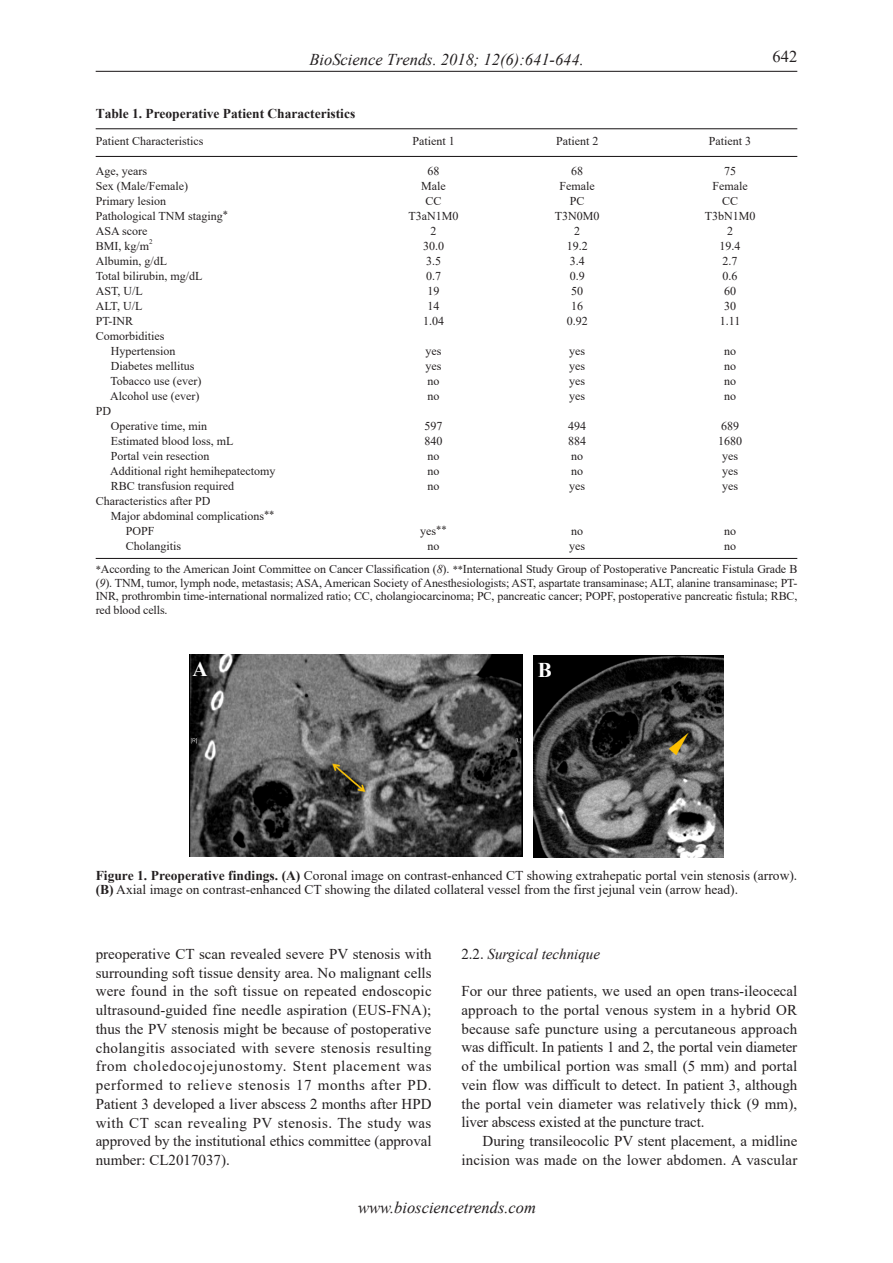
<style>
.page{position:relative;width:893px;height:1263px;background:#fff}
.page>*{position:absolute;margin:0;border:0;box-sizing:border-box;transform-origin:0 0}
.t1{font:700 21px "Times New Roman";color:#fff}
.t2{font:italic 16.5px "Times New Roman";color:#231f20}
.t3{font:16.5px "Times New Roman";color:#231f20}
.t4{font:15px/18.8px "Times New Roman";letter-spacing:-.005em;color:#231f20;text-align:justify}
.t5{font:italic 15px "Times New Roman";color:#231f20}
.t6{font:13.5px/13.5px "Times New Roman";color:#231f20}
.t7{font:700 13.5px "Times New Roman";color:#231f20}
.t8{font:12px/13.5px "Times New Roman";color:#231f20;text-align:justify}
.t9{font:7.05px "Times New Roman";color:#231f20}
.s1{font-size:10.5px}
.s2{font-style:italic}
.s3{font-weight:700}
.s4{font-style:normal}
</style>
<div class="page">
<hr style="left:96px;top:71px;width:701px;height:1px;background:#231f20">
<hr style="left:96px;top:156px;width:701px;height:1px;background:#231f20">
<hr style="left:96px;top:128px;width:701px;height:1px;background:#231f20">
<hr style="left:96px;top:558px;width:701px;height:1px;background:#231f20">
<img style="left:189px;top:655px;width:333px;height:202px">
<img style="left:534px;top:656px;width:190px;height:202px">
<h2 class="t2" style="left:309px;top:48px;width:276px">BioScience Trends. 2018; 12(6):641-644.</h2>
<p class="t3" style="left:772px;top:45px;width:26px">642</p>
<p class="t7" style="left:96px;top:103px;width:261px">Table 1. Preoperative Patient Characteristics</p>
<p class="t8" style="left:96px;top:133px;width:109px">Patient Characteristics</p>
<p class="t8" style="left:96px;top:163px;width:53px">Age, years</p>
<p class="t8" style="left:96px;top:178px;width:94px">Sex (Male/Female)</p>
<p class="t8" style="left:96px;top:193px;width:72px">Primary lesion</p>
<p class="t8" style="left:96px;top:208px;width:134px">Pathological TNM staging<sup>*</sup></p>
<p class="t8" style="left:96px;top:223px;width:53px">ASA score</p>
<p class="t8" style="left:96px;top:238px;width:55px">BMI, kg/m</p>
<p class="t9" style="left:149px;top:237px;width:5px">2</p>
<p class="t8" style="left:96px;top:253px;width:73px">Albumin, g/dL</p>
<p class="t8" style="left:96px;top:268px;width:108px">Total bilirubin, mg/dL</p>
<p class="t8" style="left:96px;top:283px;width:49px">AST, U/L</p>
<p class="t8" style="left:96px;top:298px;width:48px">ALT, U/L</p>
<p class="t8" style="left:96px;top:313px;width:39px">PT-INR</p>
<p class="t8" style="left:96px;top:328px;width:70px">Comorbidities</p>
<p class="t8" style="left:111px;top:343px;width:66px">Hypertension</p>
<p class="t8" style="left:111px;top:358px;width:85px">Diabetes mellitus</p>
<p class="t8" style="left:110px;top:373px;width:93px">Tobacco use (ever)</p>
<p class="t8" style="left:110px;top:388px;width:91px">Alcohol use (ever)</p>
<p class="t8" style="left:96px;top:403px;width:17px">PD</p>
<p class="t8" style="left:111px;top:418px;width:98px">Operative time, min</p>
<p class="t8" style="left:111px;top:433px;width:124px">Estimated blood loss, mL</p>
<p class="t8" style="left:111px;top:448px;width:100px">Portal vein resection</p>
<p class="t8" style="left:110px;top:463px;width:167px">Additional right hemihepatectomy</p>
<p class="t8" style="left:111px;top:478px;width:125px">RBC transfusion required</p>
<p class="t8" style="left:96px;top:493px;width:116px">Characteristics after PD</p>
<p class="t8" style="left:111px;top:508px;width:165px">Major abdominal complications<sup>**</sup></p>
<p class="t8" style="left:126px;top:523px;width:30px">POPF</p>
<p class="t8" style="left:126px;top:538px;width:57px">Cholangitis</p>
<p class="t8" style="left:709px;top:133px;width:44px">Patient 3</p>
<p class="t8" style="left:724px;top:163px;width:13px">75</p>
<p class="t8" style="left:712px;top:178px;width:37px">Female</p>
<p class="t8" style="left:722px;top:193px;width:18px">CC</p>
<p class="t8" style="left:705px;top:208px;width:52px">T3bN1M0</p>
<p class="t8" style="left:727px;top:223px;width:7px">2</p>
<p class="t8" style="left:720px;top:238px;width:22px">19.4</p>
<p class="t8" style="left:723px;top:253px;width:16px">2.7</p>
<p class="t8" style="left:723px;top:268px;width:16px">0.6</p>
<p class="t8" style="left:724px;top:283px;width:13px">60</p>
<p class="t8" style="left:724px;top:298px;width:13px">30</p>
<p class="t8" style="left:720px;top:313px;width:22px">1.11</p>
<p class="t8" style="left:724px;top:343px;width:13px">no</p>
<p class="t8" style="left:724px;top:358px;width:13px">no</p>
<p class="t8" style="left:724px;top:373px;width:13px">no</p>
<p class="t8" style="left:724px;top:388px;width:13px">no</p>
<p class="t8" style="left:721px;top:418px;width:19px">689</p>
<p class="t8" style="left:718px;top:433px;width:25px">1680</p>
<p class="t8" style="left:722px;top:448px;width:17px">yes</p>
<p class="t8" style="left:722px;top:463px;width:17px">yes</p>
<p class="t8" style="left:722px;top:478px;width:17px">yes</p>
<p class="t8" style="left:724px;top:523px;width:13px">no</p>
<p class="t8" style="left:724px;top:538px;width:13px">no</p>
<p class="t8" style="left:556px;top:133px;width:44px">Patient 2</p>
<p class="t8" style="left:571px;top:163px;width:13px">68</p>
<p class="t8" style="left:560px;top:178px;width:37px">Female</p>
<p class="t8" style="left:570px;top:193px;width:16px">PC</p>
<p class="t8" style="left:555px;top:208px;width:46px">T3N0M0</p>
<p class="t8" style="left:574px;top:223px;width:7px">2</p>
<p class="t8" style="left:567px;top:238px;width:22px">19.2</p>
<p class="t8" style="left:570px;top:253px;width:16px">3.4</p>
<p class="t8" style="left:570px;top:268px;width:16px">0.9</p>
<p class="t8" style="left:571px;top:283px;width:13px">50</p>
<p class="t8" style="left:571px;top:298px;width:13px">16</p>
<p class="t8" style="left:567px;top:313px;width:22px">0.92</p>
<p class="t8" style="left:569px;top:343px;width:17px">yes</p>
<p class="t8" style="left:569px;top:358px;width:17px">yes</p>
<p class="t8" style="left:569px;top:373px;width:17px">yes</p>
<p class="t8" style="left:569px;top:388px;width:17px">yes</p>
<p class="t8" style="left:568px;top:418px;width:19px">494</p>
<p class="t8" style="left:568px;top:433px;width:19px">884</p>
<p class="t8" style="left:571px;top:448px;width:13px">no</p>
<p class="t8" style="left:571px;top:463px;width:13px">no</p>
<p class="t8" style="left:569px;top:478px;width:17px">yes</p>
<p class="t8" style="left:571px;top:523px;width:13px">no</p>
<p class="t8" style="left:569px;top:538px;width:17px">yes</p>
<p class="t8" style="left:96px;top:562px;width:703px"><span class="s1">*</span>According to the American Joint Committee on Cancer Classification (<span class="s2">8</span>). <span class="s1">**</span>International Study Group of Postoperative Pancreatic Fistula Grade B (<span class="s2">9</span>). TNM, tumor, lymph node, metastasis; ASA, American Society of Anesthesiologists; AST, aspartate transaminase; ALT, alanine transaminase; PT-INR, prothrombin time-international normalized ratio; CC, cholangiocarcinoma; PC, pancreatic cancer; POPF, postoperative pancreatic fistula; RBC, red blood cells.</p>
<p class="t8" style="left:412px;top:133px;width:44px">Patient 1</p>
<p class="t8" style="left:428px;top:163px;width:13px">68</p>
<p class="t8" style="left:421px;top:178px;width:26px">Male</p>
<p class="t8" style="left:425px;top:193px;width:18px">CC</p>
<p class="t8" style="left:409px;top:208px;width:51px">T3aN1M0</p>
<p class="t8" style="left:431px;top:223px;width:7px">2</p>
<p class="t8" style="left:423px;top:238px;width:22px">30.0</p>
<p class="t8" style="left:426px;top:253px;width:16px">3.5</p>
<p class="t8" style="left:426px;top:268px;width:16px">0.7</p>
<p class="t8" style="left:428px;top:283px;width:13px">19</p>
<p class="t8" style="left:428px;top:298px;width:13px">14</p>
<p class="t8" style="left:423px;top:313px;width:22px">1.04</p>
<p class="t8" style="left:426px;top:343px;width:17px">yes</p>
<p class="t8" style="left:426px;top:358px;width:17px">yes</p>
<p class="t8" style="left:428px;top:373px;width:13px">no</p>
<p class="t8" style="left:428px;top:388px;width:13px">no</p>
<p class="t8" style="left:425px;top:418px;width:19px">597</p>
<p class="t8" style="left:425px;top:433px;width:19px">840</p>
<p class="t8" style="left:428px;top:448px;width:13px">no</p>
<p class="t8" style="left:428px;top:463px;width:13px">no</p>
<p class="t8" style="left:428px;top:478px;width:13px">no</p>
<p class="t8" style="left:420px;top:523px;width:28px">yes<sup>**</sup></p>
<p class="t8" style="left:428px;top:538px;width:13px">no</p>
<p class="t1" style="left:192px;top:653px;width:17px">A</p>
<p class="t1" style="left:538px;top:654px;width:16px">B</p>
<p class="t6" style="left:96px;top:868px;width:703px"><span class="s3">Figure 1. Preoperative findings. (A)</span> Coronal image on contrast-enhanced CT showing extrahepatic portal vein stenosis (arrow). <span class="s3">(B)</span> Axial image on contrast-enhanced CT showing the dilated collateral vessel from the first jejunal vein (arrow head).</p>
<p class="t4" style="left:96px;top:944px;width:338px">preoperative CT scan revealed severe PV stenosis with surrounding soft tissue density area. No malignant cells were found in the soft tissue on repeated endoscopic ultrasound-guided fine needle aspiration (EUS-FNA); thus the PV stenosis might be because of postoperative cholangitis associated with severe stenosis resulting from choledocojejunostomy. Stent placement was performed to relieve stenosis 17 months after PD.<br>Patient 3 developed a liver abscess 2 months after HPD with CT scan revealing PV stenosis. The study was approved by the institutional ethics committee (approval number: CL2017037).</p>
<p class="t5" style="left:461px;top:943px;width:140px"><span class="s4">2.2.</span> Surgical technique</p>
<p class="t4" style="left:461px;top:981px;width:338px">For our three patients, we used an open trans-ileocecal approach to the portal venous system in a hybrid OR because safe puncture using a percutaneous approach was difficult. In patients 1 and 2, the portal vein diameter of the umbilical portion was small (5 mm) and portal vein flow was difficult to detect. In patient 3, although the portal vein diameter was relatively thick (9 mm), liver abscess existed at the puncture tract.</p>
<p class="t4" style="left:461px;top:1131px;width:337px;text-align:right">During transileocolic PV stent placement, a midline incision was made on the lower abdomen. A vascular</p>
<h2 class="t2" style="left:358px;top:1196px;width:179px">www.biosciencetrends.com</h2>
</div>
